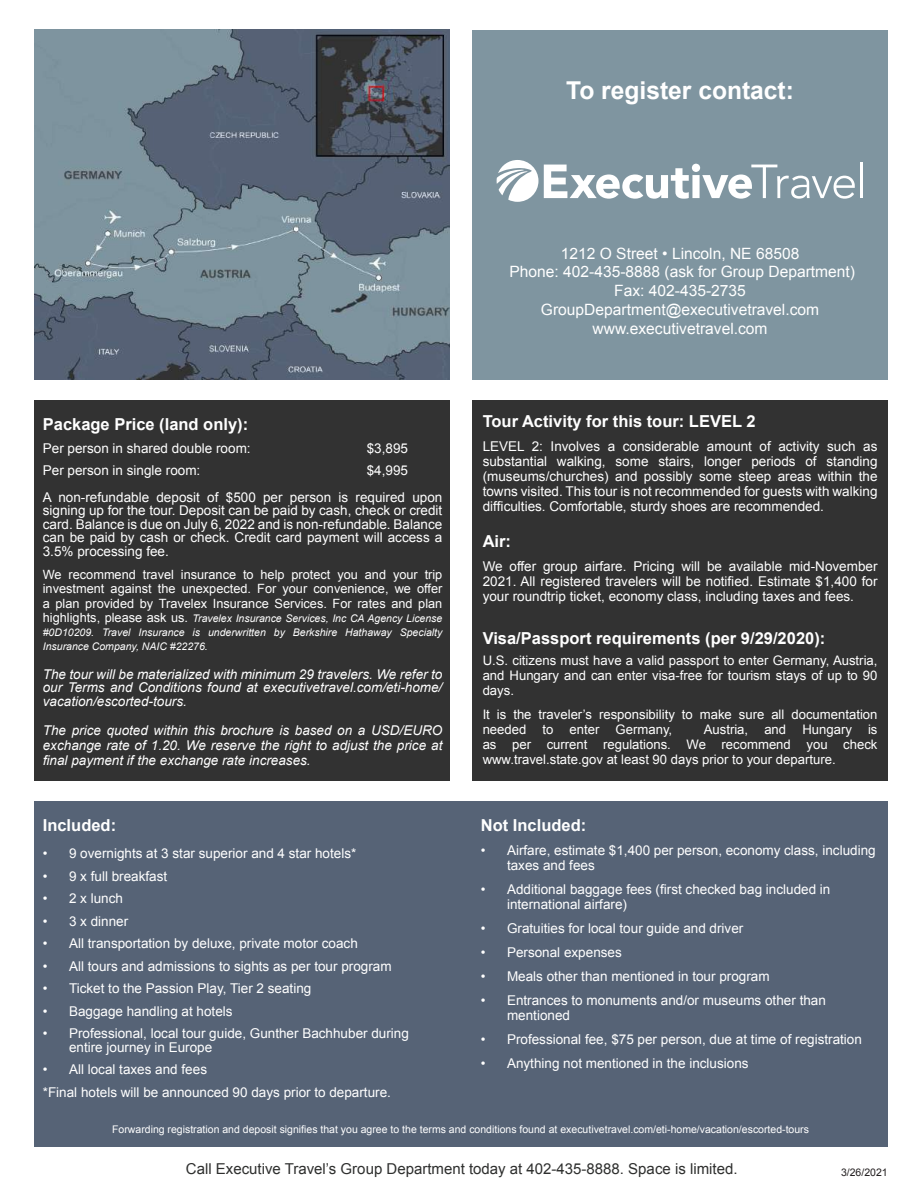
<style>
.page{position:relative;width:918px;height:1188px;background:#fff}
.page>*{position:absolute;margin:0;border:0;box-sizing:border-box;transform-origin:0 0}
.t1{font:700 24.6px "Arial";color:#fff}
.t2{font:700 16.5px "Arial";color:#fff}
.t3{font:15.6px/18.8px "Arial";color:#fff;text-align:center}
.t4{font:15px "Arial";color:#2e2f2e}
.t5{font:13.5px/15px "Arial";color:#fff}
.t6{font:italic 13.5px/13.5px "Arial";color:#fff;text-align:justify}
.t7{font:13.2px/15px "Arial";color:#fff;text-align:justify}
.t8{font:12.75px/14.2px "Arial";color:#fff;text-align:justify}
.t9{font:italic 10.5px/14.2px "Arial";color:#fff;text-align:justify}
.t10{font:10.5px "Arial";color:#fff}
.t11{font:10.5px "Arial";color:#231f20}
.s1{font-style:normal;font-size:12.75px}
</style>
<div class="page">
<div style="left:35px;top:801px;width:853px;height:346px;background:#566376"></div>
<div style="left:472px;top:30px;width:416px;height:350px;background:#7f95a0"></div>
<svg style="left:497px;top:160px;width:41px;height:42px"></svg>
<svg style="left:544px;top:164px;width:311px;height:35px"></svg>
<hr style="left:860px;top:162px;width:2px;height:36px;background:#fff">
<div style="left:35px;top:401px;width:415px;height:380px;background:#323232"></div>
<div style="left:472px;top:401px;width:416px;height:380px;background:#323232"></div>
<img style="left:35px;top:30px;width:415px;height:350px">
<h1 class="t1" style="left:566px;top:74px;width:229px">To register contact:</h1>
<p class="t2" style="left:43px;top:414px;width:207px">Package Price (land only):</p>
<p class="t5" style="left:43px;top:441px;width:209px">Per person in shared double room:</p>
<p class="t5" style="left:367px;top:441px;width:43px">$3,895</p>
<p class="t5" style="left:43px;top:463px;width:159px">Per person in single room:</p>
<p class="t5" style="left:43px;top:457px;width:401px;line-height:26.7px;text-indent:324px">$4,995<br>A non-refundable deposit of $500 per person is required upon</p>
<p class="t5" style="left:43px;top:504px;width:401px;line-height:13.5px;text-align:justify">signing up for the tour. Deposit can be paid by cash, check or credit card. Balance is due on July 6, 2022 and is non-refundable. Balance can be paid by cash or check. Credit card payment will access a 3.5% processing fee.</p>
<p class="t8" style="left:43px;top:568px;width:401px">We recommend travel insurance to help protect you and your trip investment against the unexpected. For your convenience, we offer a plan provided by Travelex Insurance Services. For rates and plan</p>
<p class="t9" style="left:43px;top:611px;width:401px"><span class="s1">highlights, please ask us.</span> Travelex Insurance Services, Inc CA Agency License #0D10209. Travel Insurance is underwritten by Berkshire Hathaway Specialty Insurance Company, NAIC #22276.</p>
<p class="t6" style="left:43px;top:667px;width:401px">The tour will be materialized with minimum 29 travelers. We refer to our Terms and Conditions found at executivetravel.com/eti-home/ vacation/escorted-tours.</p>
<p class="t6" style="left:43px;top:723px;width:401px;line-height:15px">The price quoted within this brochure is based on a USD/EURO exchange rate of 1.20. We reserve the right to adjust the price at final payment if the exchange rate increases.</p>
<p class="t2" style="left:43px;top:815px;width:75px">Included:</p>
<p class="t5" style="left:43px;top:846px;width:315px">• 9 overnights at 3 star superior and 4 star hotels*</p>
<p class="t5" style="left:43px;top:869px;width:126px">• 9 x full breakfast</p>
<p class="t5" style="left:43px;top:891px;width:82px">• 2 x lunch</p>
<p class="t5" style="left:43px;top:914px;width:87px">• 3 x dinner</p>
<p class="t5" style="left:43px;top:936px;width:317px">• All transportation by deluxe, private motor coach</p>
<p class="t5" style="left:43px;top:959px;width:350px">• All tours and admissions to sights as per tour program</p>
<p class="t5" style="left:43px;top:981px;width:270px">• Ticket to the Passion Play, Tier 2 seating</p>
<p class="t5" style="left:43px;top:1004px;width:191px">• Baggage handling at hotels</p>
<p class="t5" style="left:69px;top:1027px;width:341px;line-height:13.5px;text-indent:-26px">• Professional, local tour guide, Gunther Bachhuber during entire journey in Europe</p>
<p class="t5" style="left:43px;top:1058px;width:350px;line-height:22.5px">• All local taxes and fees<br>*Final hotels will be announced 90 days prior to departure.</p>
<p class="t3" style="left:509px;top:244px;width:347px">1212 O Street • Lincoln, NE 68508<br>Phone: 402-435-8888 (ask for Group Department)<br>Fax: 402-435-2735<br>GroupDepartment@executivetravel.com www.executivetravel.com</p>
<p class="t2" style="left:483px;top:411px;width:274px">Tour Activity for this tour: LEVEL 2</p>
<p class="t5" style="left:483px;top:439px;width:396px;text-align:justify">LEVEL 2: Involves a considerable amount of activity such as substantial walking, some stairs, longer periods of standing (museums/churches) and possibly some steep areas within the towns visited. This tour is not recommended for guests with walking difficulties. Comfortable, sturdy shoes are recommended.</p>
<p class="t2" style="left:483px;top:530px;width:30px">Air:</p>
<p class="t5" style="left:483px;top:559px;width:396px;text-align:justify">We offer group airfare. Pricing will be available mid-November 2021. All registered travelers will be notified. Estimate $1,400 for your roundtrip ticket, economy class, including taxes and fees.</p>
<p class="t2" style="left:483px;top:627px;width:344px">Visa/Passport requirements (per 9/29/2020):</p>
<p class="t7" style="left:483px;top:653px;width:396px">U.S. citizens must have a valid passport to enter Germany, Austria, and Hungary and can enter visa-free for tourism stays of up to 90 days.</p>
<p class="t7" style="left:483px;top:707px;width:396px">It is the traveler’s responsibility to make sure all documentation needed to enter Germany,</p>
<p class="t7" style="left:483px;top:722px;width:396px;text-indent:221px">Austria, and Hungary is as per current regulations. We recommend you check www.travel.state.gov at least 90 days prior to your departure.</p>
<p class="t2" style="left:481px;top:815px;width:107px">Not Included:</p>
<p class="t5" style="left:507px;top:843px;width:370px;text-indent:-26px">• Airfare, estimate $1,400 per person, economy class, including taxes and fees</p>
<p class="t5" style="left:507px;top:882px;width:325px;text-indent:-26px">• Additional baggage fees (first checked bag included in international airfare)</p>
<p class="t5" style="left:481px;top:921px;width:264px">• Gratuities for local tour guide and driver</p>
<p class="t5" style="left:481px;top:945px;width:143px">• Personal expenses</p>
<p class="t5" style="left:481px;top:969px;width:290px">• Meals other than mentioned in tour program</p>
<p class="t5" style="left:507px;top:993px;width:320px;text-indent:-26px">• Entrances to monuments and/or museums other than mentioned</p>
<p class="t5" style="left:481px;top:1032px;width:383px">• Professional fee, $75 per person, due at time of registration</p>
<p class="t5" style="left:481px;top:1056px;width:269px">• Anything not mentioned in the inclusions</p>
<p class="t10" style="left:112px;top:1122px;width:698px">Forwarding registration and deposit signifies that you agree to the terms and conditions found at executivetravel.com/eti-home/vacation/escorted-tours</p>
<p class="t4" style="left:186px;top:1159px;width:553px">Call Executive Travel’s Group Department today at 402-435-8888. Space is limited.</p>
<p class="t11" style="left:841px;top:1165px;width:48px">3/26/2021</p>
</div>
